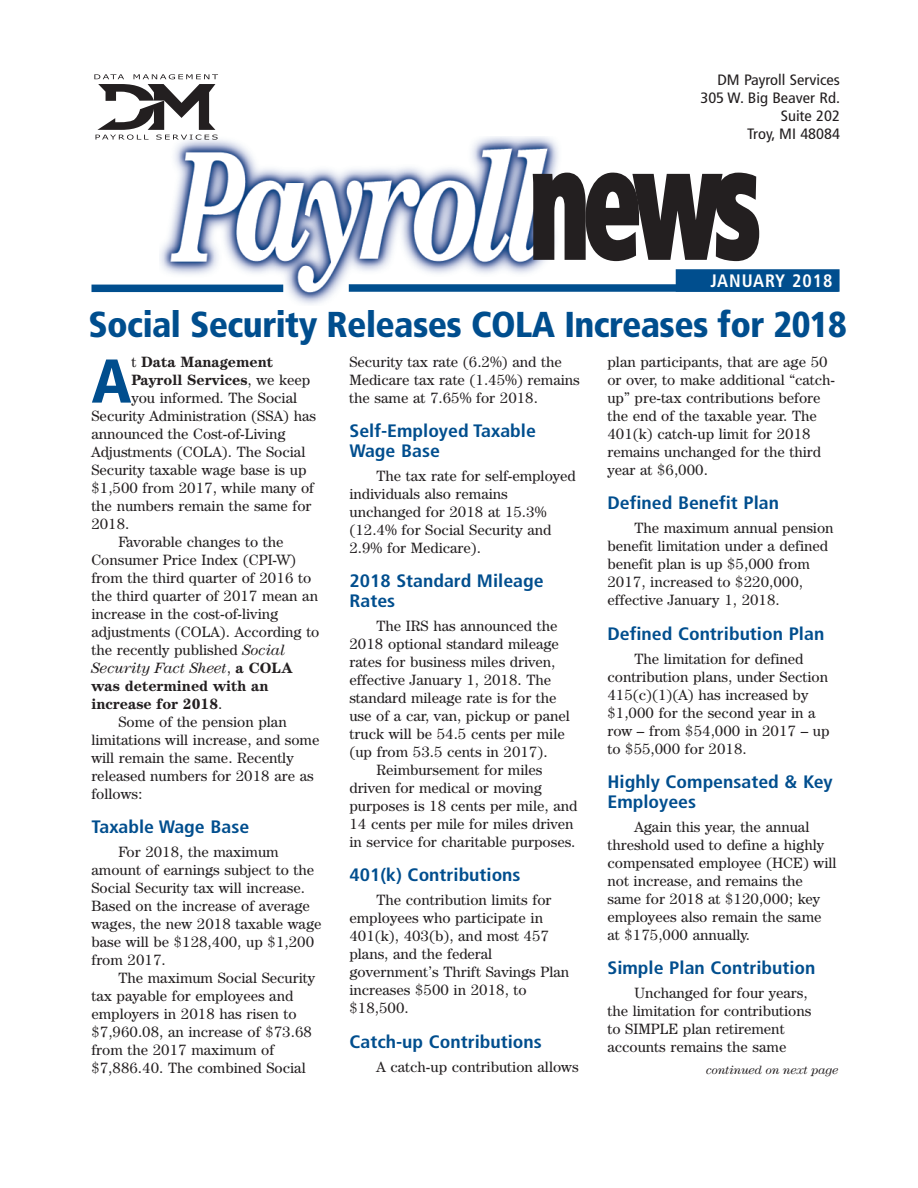
<style>
.page{position:relative;width:918px;height:1188px;background:#fff}
.page>*{position:absolute;margin:0;border:0;box-sizing:border-box;transform-origin:0 0}
.t1{font:900 condensed 157.5px "Frutiger";color:#231f20;scale:.69 1}
.t2{font:900 condensed 61.8px "Frutiger";color:#004e8e}
.t3{font:900 condensed 36px "Frutiger";letter-spacing:-.015em;color:#004e8e}
.t4{font:700 condensed 18px/19.5px "Frutiger";color:#004e8e;scale:1.1 1}
.t5{font:700 condensed 18px "Frutiger";letter-spacing:.05em;color:#fff}
.t6{font:15px/18px "Century IT Cby BT";color:#231f20}
.t7{font:700 15px "Century IT Cby BT";color:#231f20}
.t8{font:condensed 15px/18px "Frutiger";color:#231f20;text-align:right;scale:1.1 1}
.t9{font:italic 15px "Century IT Cby BT";color:#231f20}
.t10{font:italic 12px "Century IT Cby BT";color:#231f20}
.s1{font-weight:400}
.s2{font-style:italic}
.s3{font-style:normal}
.s4{font-weight:700;font-style:normal}
</style>
<div class="page">
<img style="left:160px;top:136px;width:399px;height:169px">
<svg style="left:531px;top:171px;width:229px;height:92px"></svg>
<div style="left:92px;top:285px;width:191px;height:7px;background:#004e8e"></div>
<div style="left:349px;top:284px;width:489px;height:8px;background:#004e8e"></div>
<div style="left:676px;top:269px;width:164px;height:23px;background:#004e8e"></div>
<svg style="left:94px;top:74px;width:124px;height:66px"></svg>
<p class="t8" style="left:700px;top:72px;width:128px">DM Payroll Services<br>305 W. Big Beaver Rd.<br>Suite 202<br>Troy, MI 48084</p>
<h1 class="t1" style="left:529px;top:140px;width:337px">news</h1>
<p class="t5" style="left:710px;top:273px;width:124px">JANUARY 2018</p>
<h3 class="t3" style="left:88px;top:310px;width:760px">Social Security Releases COLA Increases for 2018</h3>
<h2 class="t2" style="left:92px;top:356px;width:42px">A</h2>
<p class="t7" style="left:131px;top:356px;width:143px"><span class="s1">t</span> Data Management</p>
<p class="t7" style="left:131px;top:374px;width:180px">Payroll Services<span class="s1">, we keep</span></p>
<p class="t6" style="left:131px;top:390px;width:167px">you informed. The Social</p>
<p class="t6" style="left:91px;top:408px;width:226px">Security Administration (SSA) has</p>
<p class="t6" style="left:91px;top:426px;width:196px">announced the Cost-of-Living</p>
<p class="t6" style="left:91px;top:444px;width:215px">Adjustments (COLA). The Social</p>
<p class="t6" style="left:91px;top:462px;width:217px">Security taxable wage base is up</p>
<p class="t6" style="left:91px;top:480px;width:224px">$1,500 from 2017, while many of</p>
<p class="t6" style="left:91px;top:498px;width:222px">the numbers remain the same for</p>
<p class="t6" style="left:91px;top:516px;width:40px">2018.</p>
<p class="t6" style="left:118px;top:534px;width:167px">Favorable changes to the</p>
<p class="t6" style="left:91px;top:552px;width:206px">Consumer Price Index (CPI-W)</p>
<p class="t6" style="left:91px;top:570px;width:222px">from the third quarter of 2016 to</p>
<p class="t6" style="left:91px;top:588px;width:228px">the third quarter of 2017 mean an</p>
<p class="t6" style="left:91px;top:606px;width:188px">increase in the cost-of-living</p>
<p class="t6" style="left:91px;top:624px;width:230px">adjustments (COLA). According to</p>
<p class="t6" style="left:91px;top:642px;width:195px">the recently published <span class="s2">Social</span></p>
<p class="t9" style="left:91px;top:662px;width:203px">Security Fact Sheet<span class="s3">,</span> <span class="s4">a COLA</span></p>
<p class="t7" style="left:91px;top:680px;width:179px">was determined with an</p>
<p class="t7" style="left:91px;top:698px;width:132px">increase for 2018<span class="s1">.</span></p>
<p class="t6" style="left:118px;top:714px;width:170px">Some of the pension plan</p>
<p class="t6" style="left:91px;top:732px;width:230px">limitations will increase, and some</p>
<p class="t6" style="left:91px;top:750px;width:204px">will remain the same. Recently</p>
<p class="t6" style="left:91px;top:768px;width:224px">released numbers for 2018 are as</p>
<p class="t6" style="left:91px;top:786px;width:53px">follows:</p>
<p class="t4" style="left:91px;top:819px;width:145px">Taxable Wage Base</p>
<p class="t6" style="left:91px;top:844px;width:232px;text-indent:27px">For 2018, the maximum amount of earnings subject to the<br>Social Security tax will increase.<br>Based on the increase of average wages, the new 2018 taxable wage base will be $128,400, up $1,200 from 2017.</p>
<p class="t6" style="left:91px;top:970px;width:225px;text-indent:27px">The maximum Social Security tax payable for employees and employers in 2018 has risen to $7,960.08, an increase of $73.68 from the 2017 maximum of $7,886.40. The combined Social</p>
<p class="t6" style="left:349px;top:354px;width:232px">Security tax rate (6.2%) and the<br>Medicare tax rate (1.45%) remains the same at 7.65% for 2018.</p>
<p class="t4" style="left:349px;top:423px;width:171px">Self-Employed Taxable<br>Wage Base</p>
<p class="t6" style="left:349px;top:468px;width:228px;text-indent:27px">The tax rate for self-employed individuals also remains unchanged for 2018 at 15.3% (12.4% for Social Security and<br>2.9% for Medicare).</p>
<p class="t4" style="left:349px;top:573px;width:178px">2018 Standard Mileage<br>Rates</p>
<p class="t6" style="left:376px;top:618px;width:182px">The IRS has announced the</p>
<p class="t6" style="left:349px;top:636px;width:211px">2018 optional standard mileage</p>
<p class="t6" style="left:349px;top:654px;width:207px">rates for business miles driven,</p>
<p class="t6" style="left:349px;top:672px;width:203px">effective January 1, 2018. The</p>
<p class="t6" style="left:349px;top:690px;width:209px">standard mileage rate is for the</p>
<p class="t6" style="left:349px;top:708px;width:222px">use of a car, van, pickup or panel</p>
<p class="t6" style="left:349px;top:726px;width:217px">truck will be 54.5 cents per mile</p>
<p class="t6" style="left:349px;top:744px;width:200px">(up from 53.5 cents in 2017).</p>
<p class="t6" style="left:376px;top:762px;width:167px">Reimbursement for miles</p>
<p class="t6" style="left:349px;top:780px;width:194px">driven for medical or moving</p>
<p class="t6" style="left:349px;top:798px;width:229px">purposes is 18 cents per mile, and</p>
<p class="t6" style="left:349px;top:816px;width:226px">14 cents per mile for miles driven</p>
<p class="t6" style="left:349px;top:834px;width:228px">in service for charitable purposes.</p>
<p class="t4" style="left:349px;top:867px;width:157px">401(k) Contributions</p>
<p class="t6" style="left:349px;top:892px;width:221px;text-indent:27px">The contribution limits for employees who participate in<br>401(k), 403(b), and most 457 plans, and the federal government’s Thrift Savings Plan increases $500 in 2018, to $18,500.</p>
<p class="t4" style="left:349px;top:1033px;width:176px">Catch-up Contributions</p>
<p class="t6" style="left:376px;top:1059px;width:204px">A catch-up contribution allows</p>
<p class="t6" style="left:607px;top:354px;width:229px">plan participants, that are age 50 or over, to make additional “catch&shy;up” pre-tax contributions before the end of the taxable year. The<br>401(k) catch-up limit for 2018 remains unchanged for the third year at $6,000.</p>
<p class="t4" style="left:607px;top:495px;width:158px">Defined Benefit Plan</p>
<p class="t6" style="left:607px;top:520px;width:228px;text-indent:27px">The maximum annual pension benefit limitation under a defined benefit plan is up $5,000 from<br>2017, increased to $220,000, effective January 1, 2018.</p>
<p class="t4" style="left:607px;top:625px;width:199px">Defined Contribution Plan</p>
<p class="t6" style="left:607px;top:651px;width:224px;text-indent:27px">The limitation for defined contribution plans, under Section<br>415(c)(1)(A) has increased by $1,000 for the second year in a row – from $54,000 in 2017 – up to $55,000 for 2018.</p>
<p class="t4" style="left:607px;top:774px;width:206px">Highly Compensated &amp; Key<br>Employees</p>
<p class="t6" style="left:607px;top:819px;width:231px;text-indent:27px">Again this year, the annual threshold used to define a highly compensated employee (HCE) will not increase, and remains the same for 2018 at $120,000; key employees also remain the same at $175,000 annually.</p>
<p class="t4" style="left:607px;top:960px;width:191px">Simple Plan Contribution</p>
<p class="t6" style="left:607px;top:985px;width:205px;text-indent:27px">Unchanged for four years, the limitation for contributions to SIMPLE plan retirement accounts remains the same</p>
<p class="t10" style="left:706px;top:1066px;width:134px">continued on next page</p>
</div>
